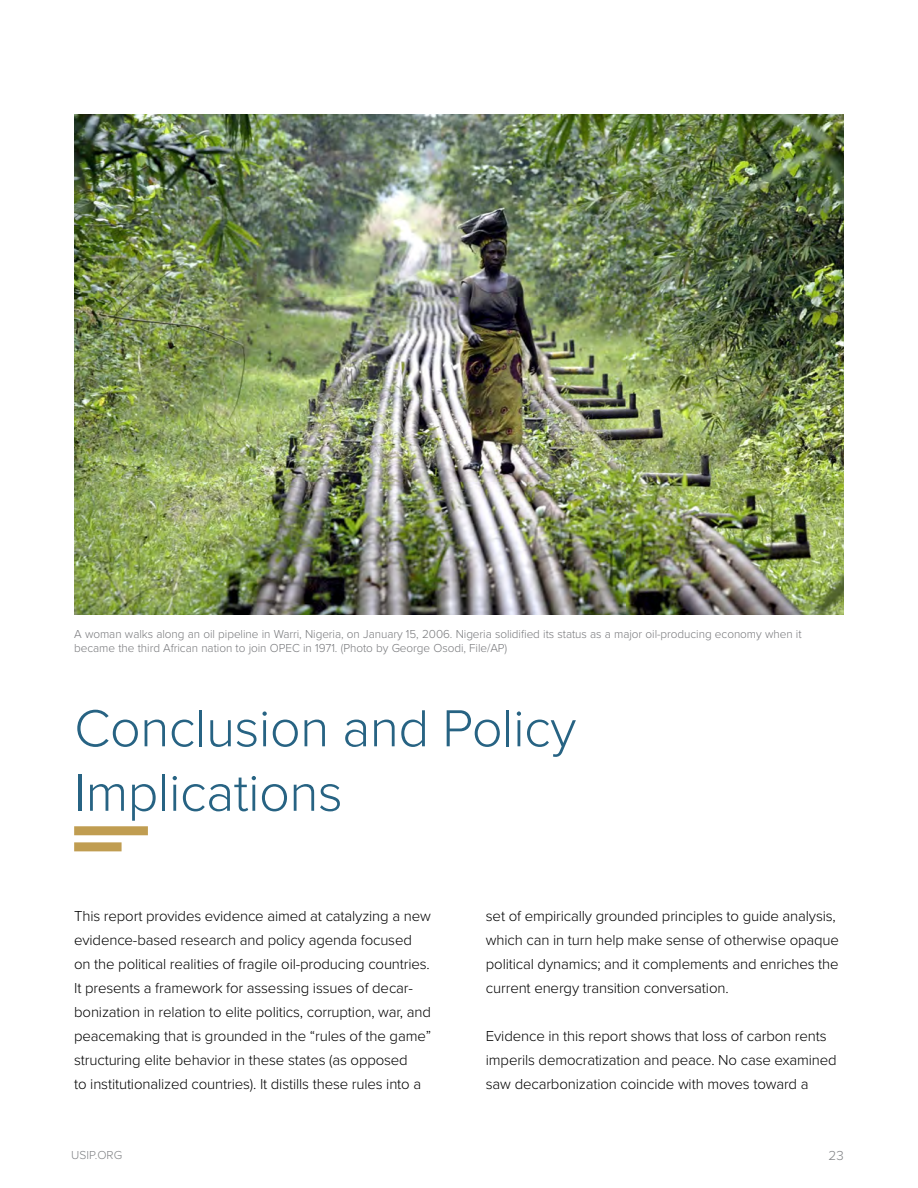
<style>
.page{position:relative;width:918px;height:1188px;background:#fff}
.page>*{position:absolute;margin:0;border:0;box-sizing:border-box;transform-origin:0 0}
.t1{font:300 54px/64.5px "Proxima Nova";letter-spacing:-.01em;color:#276383}
.t2{font:300 15px/24px "Proxima Nova";letter-spacing:-.01em;color:#000}
.t3{font:300 13.5px "Proxima Nova";color:#808285}
.t4{font:300 12px/14.4px "Proxima Nova";letter-spacing:-.005em;color:#77787b}
.t5{font:300 12px "Proxima Nova";color:#808285}
</style>
<div class="page">
<div style="left:74px;top:826px;width:74px;height:9px;background:#c09d51"></div>
<div style="left:74px;top:842px;width:48px;height:9px;background:#c09d51"></div>
<img style="left:74px;top:114px;width:770px;height:500px">
<p class="t4" style="left:74px;top:626px;width:729px">A woman walks along an oil pipeline in Warri, Nigeria, on January 15, 2006. Nigeria solidified its status as a major oil-producing economy when it became the third African nation to join OPEC in 1971. (Photo by George Osodi, File/AP)</p>
<h1 class="t1" style="left:74px;top:693px;width:504px">Conclusion and Policy<br>Implications</h1>
<p class="t2" style="left:74px;top:903px;width:358px">This report provides evidence aimed at catalyzing a new evidence-based research and policy agenda focused on the political realities of fragile oil-producing countries.<br>It presents a framework for assessing issues of decar&shy;bonization in relation to elite politics, corruption, war, and peacemaking that is grounded in the “rules of the game” structuring elite behavior in these states (as opposed<br>to institutionalized countries). It distills these rules into a</p>
<p class="t2" style="left:486px;top:903px;width:355px">set of empirically grounded principles to guide analysis, which can in turn help make sense of otherwise opaque political dynamics; and it complements and enriches the current energy transition conversation.</p>
<p class="t2" style="left:486px;top:1023px;width:352px">Evidence in this report shows that loss of carbon rents imperils democratization and peace. No case examined saw decarbonization coincide with moves toward a</p>
<p class="t5" style="left:71px;top:1146px;width:53px">USIP.ORG</p>
<p class="t3" style="left:829px;top:1146px;width:17px">23</p>
</div>
